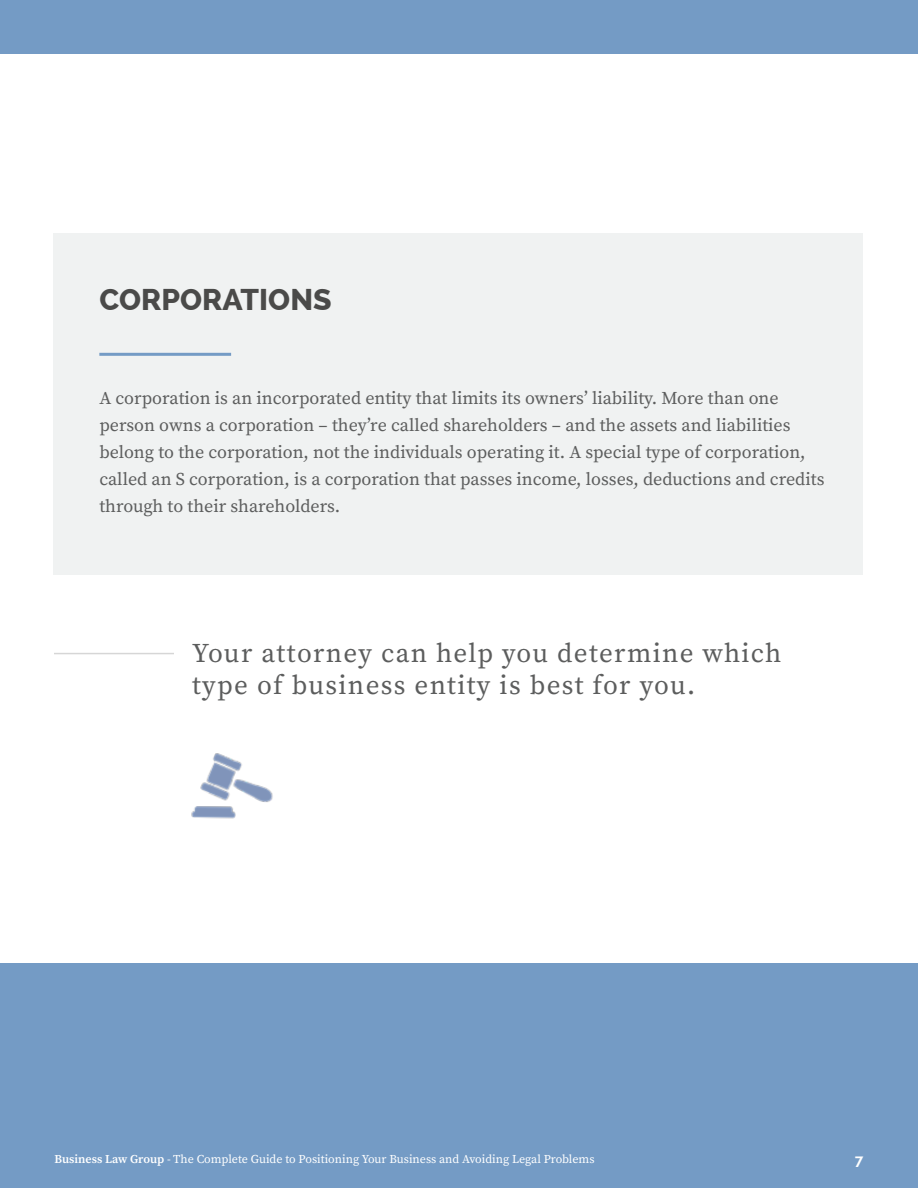
<style>
.page{position:relative;width:918px;height:1188px;background:#fff}
.page>*{position:absolute;margin:0;border:0;box-sizing:border-box;transform-origin:0 0}
.t1{font:800 30px "Raleway";color:#4a4a49}
.t2{font:27px/32.4px "Source Serif Pro";letter-spacing:.05em;color:#5c5d5d}
.t3{font:18px/27px "Source Serif Pro";color:#5c5d5d}
.t4{font:700 15px "Raleway";color:#fff}
.t5{font:12px "Source Serif Pro";color:#fff}
.s1{font-weight:600}
</style>
<div class="page">
<div style="left:0;top:963px;width:918px;height:225px;background:#749bc5"></div>
<div style="left:54px;top:233px;width:809px;height:342px;background:#f0f2f2"></div>
<hr style="left:54px;top:653px;width:120px;height:1px;background:#5c5d5d">
<div style="left:1px;top:0;width:917px;height:54px;background:#749bc5"></div>
<hr style="left:99px;top:353px;width:132px;height:3px;background:#749bc5">
<img style="left:191px;top:753px;width:82px;height:66px">
<h1 class="t1" style="left:99px;top:282px;width:234px">CORPORATIONS</h1>
<p class="t3" style="left:99px;top:385px;width:727px">A corporation is an incorporated entity that limits its owners’ liability. More than one person owns a corporation – they’re called shareholders – and the assets and liabilities belong to the corporation, not the individuals operating it. A special type of corporation, called an S corporation, is a corporation that passes income, losses, deductions and credits through to their shareholders.</p>
<h2 class="t2" style="left:192px;top:638px;width:591px">Your attorney can help you determine which type of business entity is best for you.</h2>
<p class="t5" style="left:55px;top:1152px;width:542px"><span class="s1">Business Law Group</span> - The Complete Guide to Positioning Your Business and Avoiding Legal Problems</p>
<p class="t4" style="left:855px;top:1152px;width:10px">7</p>
</div>
